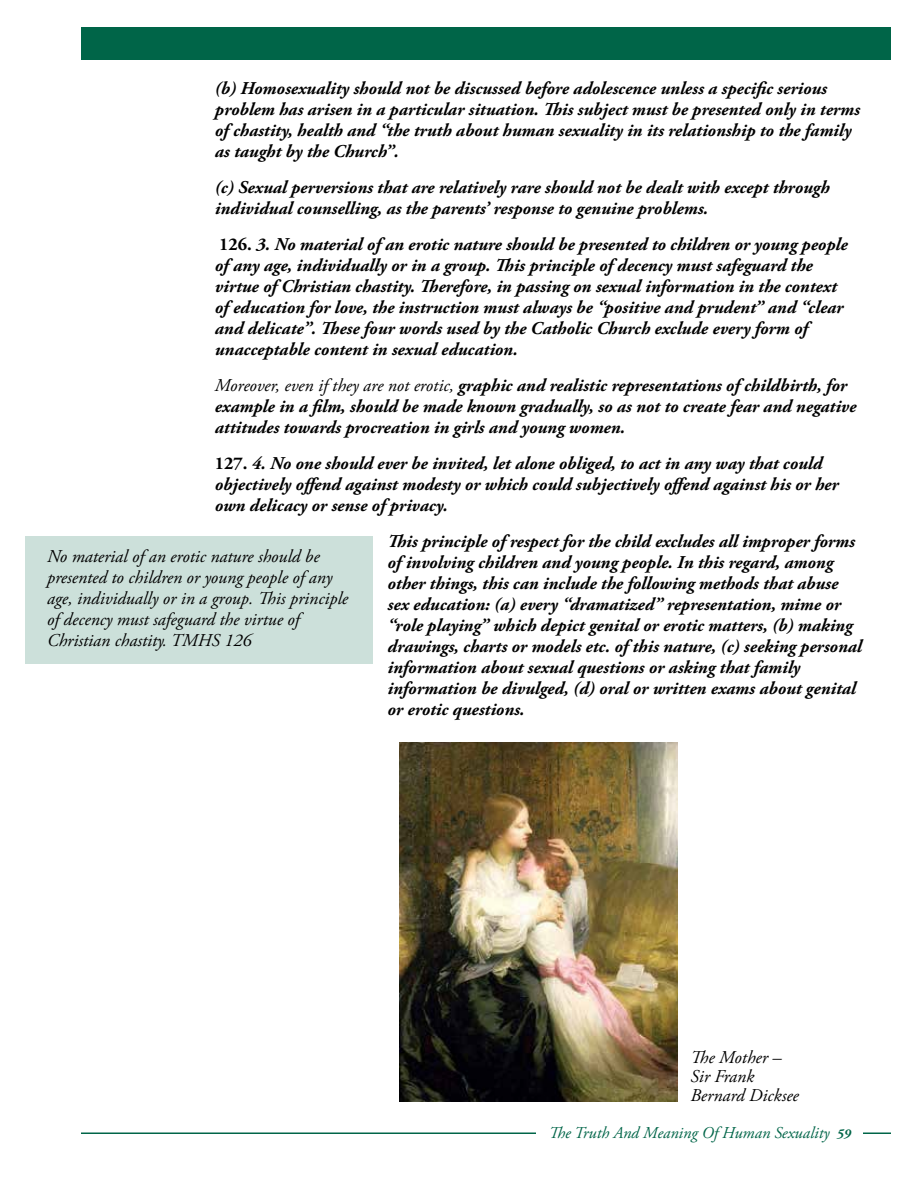
<style>
.page{position:relative;width:918px;height:1188px;background:#fff}
.page>*{position:absolute;margin:0;border:0;box-sizing:border-box;transform-origin:0 0}
.t1{font:italic 700 18px/21px "Adobe Garamond Pro";color:#000}
.t2{font:italic 18px/21px "Adobe Garamond Pro";color:#000}
.t3{font:italic 16.5px "Adobe Garamond Pro";color:#006548}
.s1{font-style:normal}
.s2{font-weight:400}
.s3{font-weight:700;font-size:13.5px}
</style>
<div class="page">
<hr style="left:81px;top:1132px;width:810px;height:2px;background:#006548">
<div style="left:81px;top:27px;width:810px;height:33px;background:#006548"></div>
<div style="left:537px;top:1126px;width:326px;height:25px;background:#fff"></div>
<div style="left:26px;top:536px;width:347px;height:127px;background:#cce0da"></div>
<img style="left:399px;top:743px;width:278px;height:359px">
<p class="t1" style="left:215px;top:78px;width:647px">(b) Homosexuality should not be discussed before adolescence unless a specific serious problem has arisen in a particular situation. This subject must be presented only in terms of chastity, health and “the truth about human sexuality in its relationship to the family as taught by the Church”.</p>
<p class="t1" style="left:215px;top:177px;width:616px">(c) Sexual perversions that are relatively rare should not be dealt with except through individual counselling, as the parents’ response to genuine problems.</p>
<p class="t1" style="left:215px;top:234px;width:634px"><span class="s1">126.</span> 3. No material of an erotic nature should be presented to children or young people of any age, individually or in a group. This principle of decency must safeguard the virtue of Christian chastity. Therefore, in passing on sexual information in the context of education for love, the instruction must always be “positive and prudent” and “clear and delicate”. These four words used by the Catholic Church exclude every form of unacceptable content in sexual education.</p>
<p class="t1" style="left:215px;top:375px;width:643px"><span class="s2">Moreover, even if they are not erotic,</span> graphic and realistic representations of childbirth, for example in a film, should be made known gradually, so as not to create fear and negative attitudes towards procreation in girls and young women.</p>
<p class="t1" style="left:215px;top:453px;width:625px"><span class="s1">127.</span> 4. No one should ever be invited, let alone obliged, to act in any way that could objectively offend against modesty or which could subjectively offend against his or her own delicacy or sense of privacy.</p>
<p class="t1" style="left:388px;top:531px;width:476px">This principle of respect for the child excludes all improper forms of involving children and young people. In this regard, among other things, this can include the following methods that abuse sex education: (a) every “dramatized” representation, mime or “role playing” which depict genital or erotic matters, (b) making drawings, charts or models etc. of this nature, (c) seeking personal information about sexual questions or asking that family information be divulged, (d) oral or written exams about genital or erotic questions.</p>
<p class="t2" style="left:47px;top:546px;width:303px">No material of an erotic nature should be presented to children or young people of any age, individually or in a group. This principle of decency must safeguard the virtue of Christian chastity. TMHS 126</p>
<p class="t2" style="left:691px;top:1048px;width:110px;line-height:19.2px">The Mother –<br>Sir Frank<br>Bernard Dicksee</p>
<p class="t3" style="left:549px;top:1123px;width:304px">The Truth And Meaning Of Human Sexuality <span class="s3">59</span></p>
</div>
